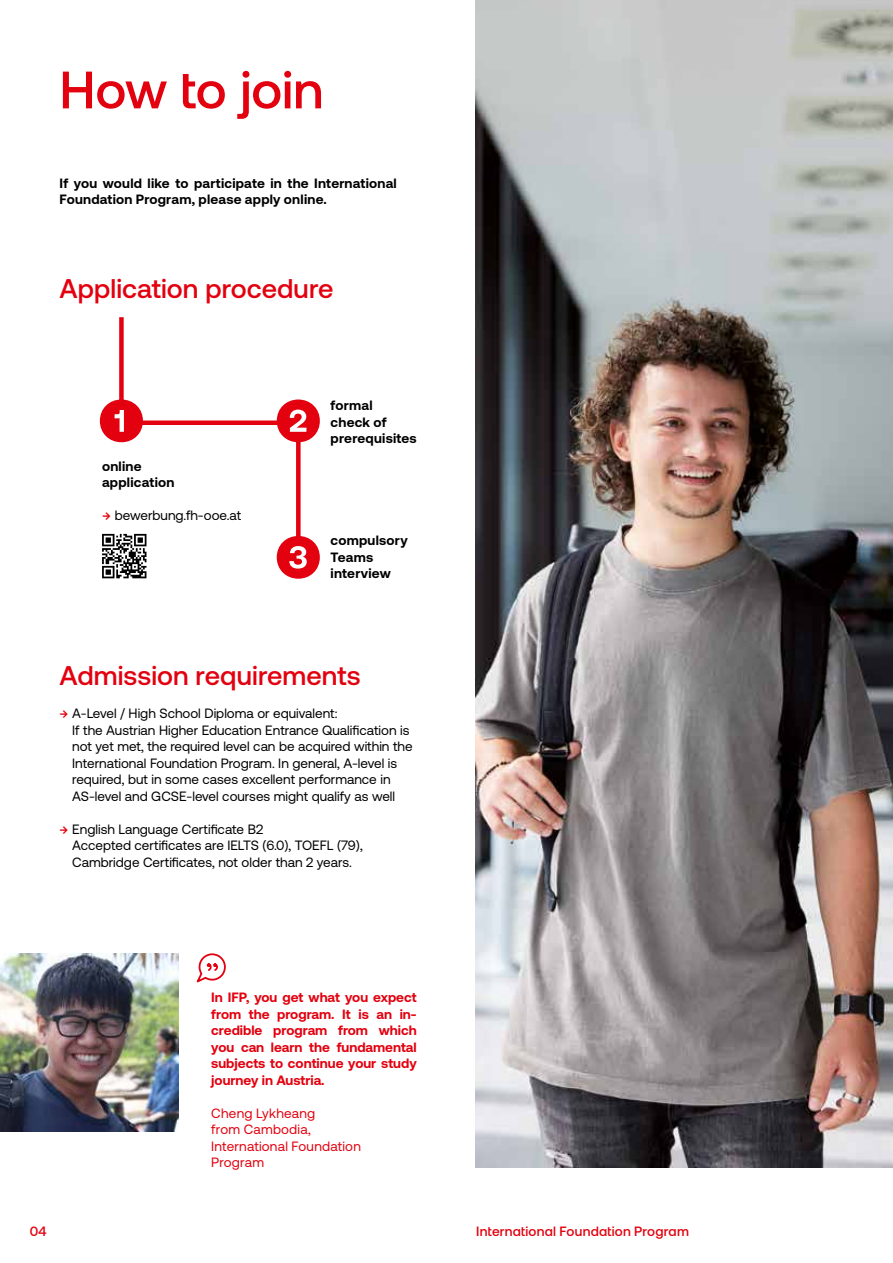
<style>
.page{position:relative;width:893px;height:1263px;background:#fff}
.page>*{position:absolute;margin:0;border:0;box-sizing:border-box;transform-origin:0 0}
.t1{font:500 60px "Aeonik";color:#e3000f}
.t2{font:500 52.5px "Aeonik";letter-spacing:-.005em;color:#e3000f}
.t3{font:500 27px "Aeonik";color:#e3000f}
.t4{font:13.5px/16.5px "Aeonik";color:#000}
.t5{font:700 13.5px/16.5px "Aeonik";letter-spacing:.015em;color:#000}
.t6{font:700 13.5px/16.5px "Aeonik";color:#e3000f;text-align:justify}
.t7{font:13.5px/16.5px "Aeonik";letter-spacing:.015em;color:#e3000f}
.t8{font:500 13.5px "Aeonik";letter-spacing:.015em;color:#e3000f}
.s1{font-weight:500;color:#e3000f}
</style>
<div class="page">
<div style="left:296px;top:438px;width:5px;height:106px;background:#e3000f"></div>
<img style="left:0;top:953px;width:178px;height:178px">
<svg style="left:196px;top:953px;width:30px;height:30px"></svg>
<div style="left:119px;top:317px;width:5px;height:106px;background:#e3000f"></div>
<div style="left:135px;top:420px;width:146px;height:5px;background:#e3000f"></div>
<svg style="left:102px;top:534px;width:44px;height:44px"></svg>
<div style="left:110px;top:408px;width:31px;height:31px;background:#fff;border-radius:50%"></div>
<img style="left:476px;top:0;width:417px;height:1167px">
<h2 class="t2" style="left:60px;top:61px;width:265px">How to join</h2>
<p class="t5" style="left:60px;top:175px;width:339px">If you would like to participate in the International<br>Foundation Program, please apply online.</p>
<h3 class="t3" style="left:60px;top:273px;width:276px">Application procedure</h3>
<h1 class="t1" style="left:98px;top:388px;width:49px">➊</h1>
<h1 class="t1" style="left:275px;top:388px;width:49px">➋</h1>
<p class="t5" style="left:102px;top:458px;width:74px">online application</p>
<p class="t4" style="left:102px;top:507px;width:141px"><span class="s1">→</span> bewerbung.fh-ooe.at</p>
<h1 class="t1" style="left:275px;top:524px;width:49px">➌</h1>
<p class="t5" style="left:331px;top:397px;width:88px">formal<br>check of prerequisites</p>
<p class="t5" style="left:331px;top:532px;width:79px">compulsory<br>Teams</p>
<p class="t5" style="left:331px;top:565px;width:62px">interview</p>
<h3 class="t3" style="left:60px;top:661px;width:303px">Admission requirements</h3>
<p class="t4" style="left:72px;top:705px;width:342px;text-indent:-13px"><span class="s1">→</span> A-Level / High School Diploma or equivalent:<br>If the Austrian Higher Education Entrance Qualification is not yet met, the required level can be acquired within the International Foundation Program. In general, A-level is required, but in some cases excellent performance in AS-level and GCSE-level courses might qualify as well</p>
<p class="t4" style="left:72px;top:821px;width:292px;text-indent:-13px"><span class="s1">→</span> English Language Certificate B2<br>Accepted certificates are IELTS (6.0), TOEFL (79),<br>Cambridge Certificates, not older than 2 years.</p>
<p class="t6" style="left:211px;top:989px;width:207px">In IFP, you get what you expect from the program. It is an in&shy;credible program from which you can learn the fundamental subjects to continue your study journey in Austria.</p>
<p class="t7" style="left:211px;top:1105px;width:151px">Cheng Lykheang<br>from Cambodia,<br>International Foundation<br>Program</p>
<p class="t8" style="left:30px;top:1224px;width:18px">04</p>
<p class="t8" style="left:476px;top:1224px;width:214px">International Foundation Program</p>
</div>
